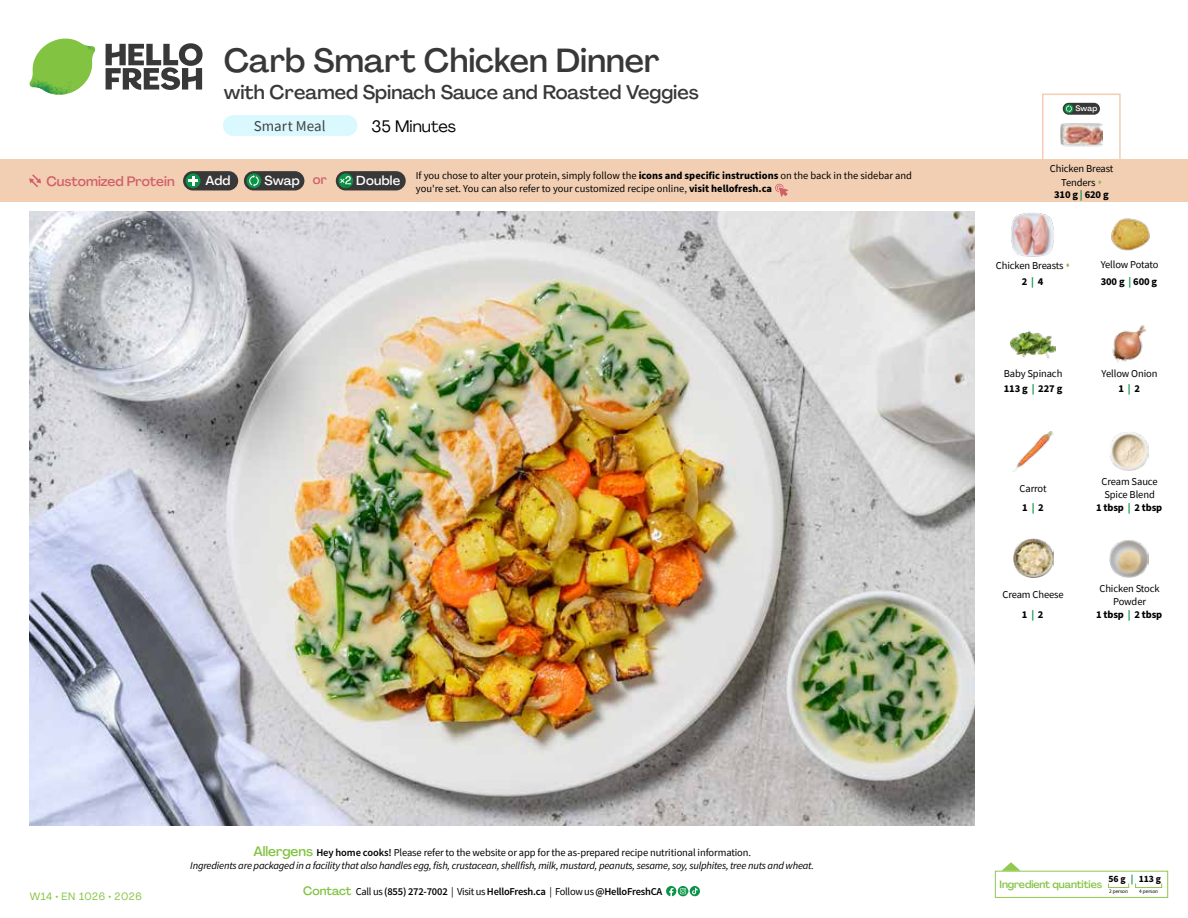
<style>
.page{position:relative;width:1188px;height:918px;background:#fff}
.page>*{position:absolute;margin:0;border:0;box-sizing:border-box;transform-origin:0 0}
.t1{font:500 33px "Agrandir";color:#383839}
.t2{font:500 19.5px "Agrandir";color:#383839}
.t3{font:16.5px "Agrandir";color:#000}
.t4{font:15px "Source Sans Pro";color:#414042}
.t5{font:500 13.5px "Agrandir";color:#d15f6a}
.t6{font:500 12.9px "Agrandir";letter-spacing:.015em;color:#fff}
.t7{font:10.5px/13.2px "Source Sans Pro";letter-spacing:-.01em;color:#000;text-align:center}
.t8{font:italic 10.5px/13.5px "Source Sans Pro";letter-spacing:-.02em;color:#000;text-align:center}
.t9{font:600 10.5px "Source Sans Pro";letter-spacing:-.02em;color:#000}
.t10{font:500 10.5px "Agrandir";letter-spacing:-.01em;color:#82c341}
.t11{font:10.5px "Agrandir";letter-spacing:.05em;color:#82c341}
.t12{font:700 10.5px "Source Sans Pro";color:#000}
.t13{font:700 9.6px "Source Sans Pro";color:#000}
.t14{font:500 7.95px "Agrandir";color:#fff}
.t15{font:5.25px "Source Sans Pro";letter-spacing:-.01em;color:#000}
.s1{color:#d15f6a}
.s2{color:#8cba42}
.s3{color:#0b9446}
.s4{font-weight:700}
.s5{font-weight:700;color:#0b9446}
.s6{font-family:"Agrandir";font-weight:500;font-style:normal;font-size:13.5px;color:#82c341}
.s7{font-weight:600;font-style:normal}
.s8{font-style:normal}
.s9{font-family:"Agrandir";font-weight:500;font-size:12px;color:#82c341}
.s10{font-weight:400}
</style>
<div class="page">
<svg style="left:106px;top:43px;width:97px;height:47px"></svg>
<svg style="left:34px;top:39px;width:59px;height:38px"></svg>
<img style="left:65px;top:39px;width:30px;height:25px">
<img style="left:33px;top:60px;width:56px;height:10px">
<img style="left:29px;top:64px;width:58px;height:31px">
<img style="left:64px;top:70px;width:25px;height:24px">
<img style="left:30px;top:211px;width:945px;height:615px">
<svg style="left:690px;top:886px;width:10px;height:10px"></svg>
<svg style="left:666px;top:886px;width:32px;height:10px"></svg>
<svg style="left:1002px;top:862px;width:19px;height:9px"></svg>
<div style="left:995px;top:871px;width:173px;height:27px;border:1px solid #91c84e"></div>
<div style="left:1108px;top:883px;width:21px;height:5px;border:1px solid #91c84e"></div>
<div style="left:1135px;top:883px;width:27px;height:5px;border:1px solid #91c84e"></div>
<img style="left:1011px;top:331px;width:45px;height:28px">
<img style="left:1112px;top:325px;width:34px;height:38px">
<img style="left:1012px;top:431px;width:42px;height:41px">
<img style="left:1110px;top:432px;width:38px;height:38px">
<img style="left:1014px;top:539px;width:39px;height:39px">
<img style="left:1110px;top:540px;width:38px;height:37px">
<img style="left:1111px;top:218px;width:39px;height:33px">
<img style="left:1011px;top:212px;width:43px;height:45px">
<div style="left:0;top:160px;width:1188px;height:42px;background:#f2cfb3"></div>
<svg style="left:29px;top:174px;width:12px;height:13px"></svg>
<div style="left:336px;top:171px;width:70px;height:19px;background:#383839;border-radius:10px"></div>
<svg style="left:338px;top:173px;width:15px;height:15px"></svg>
<div style="left:341px;top:180px;width:11px;height:11px;background:#000;opacity:.35"></div>
<svg style="left:339px;top:176px;width:12px;height:8px"></svg>
<div style="left:244px;top:171px;width:60px;height:19px;background:#383839;border-radius:10px"></div>
<div style="left:247px;top:173px;width:14px;height:15px;background:#0b9446;border-radius:50%"></div>
<svg style="left:249px;top:175px;width:10px;height:12px"></svg>
<div style="left:183px;top:171px;width:55px;height:19px;background:#383839;border-radius:10px"></div>
<div style="left:186px;top:173px;width:14px;height:15px;background:#0b9446;border-radius:50%"></div>
<svg style="left:188px;top:176px;width:10px;height:10px"></svg>
<svg style="left:775px;top:183px;width:13px;height:14px"></svg>
<div style="left:1042px;top:94px;width:79px;height:69px;border:2px solid #f2cfb3"></div>
<img style="left:1060px;top:112px;width:42px;height:35px">
<div style="left:1063px;top:103px;width:37px;height:12px;background:#383839;border-radius:6px"></div>
<svg style="left:1064px;top:104px;width:9px;height:9px"></svg>
<svg style="left:1066px;top:105px;width:6px;height:7px"></svg>
<div style="left:223px;top:115px;width:134px;height:21px;background:#daf9ff;border-radius:10px"></div>
<h1 class="t1" style="left:224px;top:40px;width:438px">Carb Smart Chicken Dinner</h1>
<h2 class="t2" style="left:224px;top:80px;width:477px">with Creamed Spinach Sauce and Roasted Veggies</h2>
<h3 class="t3" style="left:372px;top:116px;width:86px">35 Minutes</h3>
<h3 class="t4" style="left:254px;top:117px;width:73px">Smart Meal</h3>
<p class="t14" style="left:1075px;top:104px;width:24px">Swap</p>
<p class="t5" style="left:46px;top:173px;width:130px">Customized Protein</p>
<p class="t6" style="left:205px;top:172px;width:27px">Add</p>
<p class="t6" style="left:264px;top:172px;width:64px">Swap <span class="s1">or</span></p>
<p class="t6" style="left:356px;top:172px;width:45px">Double</p>
<p class="t7" style="left:1050px;top:162px;width:65px">Chicken Breast<br>Tenders <span class="s2">▲</span></p>
<p class="t12" style="left:1054px;top:187px;width:56px">310 g <span class="s3">|</span> 620 g</p>
<p class="t7" style="left:416px;top:168px;width:498px;text-align:left">If you chose to alter your protein, simply follow the <span class="s4">icons and specific instructions</span> on the back in the sidebar and you're set. You can also refer to your customized recipe online, <span class="s4">visit hellofresh.ca</span></p>
<p class="t7" style="left:996px;top:257px;width:76px;line-height:16px">Chicken Breasts <span class="s2">▲<br></span><span class="s4">2</span> <span class="s5">|</span> <span class="s4">4</span></p>
<p class="t7" style="left:1101px;top:256px;width:59px;line-height:16.4px;text-align:left">Yellow Potato<br><span class="s4">300 g</span> <span class="s5">|</span> <span class="s4">600 g</span></p>
<p class="t7" style="left:1004px;top:366px;width:60px;line-height:14.9px;text-align:left">Baby Spinach<br><span class="s4">113 g</span> <span class="s5">|</span> <span class="s4">227 g</span></p>
<p class="t7" style="left:1102px;top:366px;width:57px;line-height:14.9px">Yellow Onion<br><span class="s4">1</span> <span class="s5">|</span> <span class="s4">2</span></p>
<p class="t7" style="left:1020px;top:479px;width:29px;line-height:19px;text-align:left">Carrot<br><span class="s4">1</span> <span class="s5">|</span> <span class="s4">2</span></p>
<p class="t7" style="left:1096px;top:474px;width:68px">Cream Sauce<br>Spice Blend<br><span class="s4">1 tbsp</span> <span class="s5">|</span> <span class="s4">2 tbsp</span></p>
<p class="t11" style="left:30px;top:890px;width:114px">W14 • EN 1026 • 2026</p>
<p class="t8" style="left:190px;top:846px;width:625px"><span class="s6">Allergens</span> <span class="s7">Hey home cooks!</span> <span class="s8">Please refer to the website or app for the as-prepared recipe nutritional information.<br></span>Ingredients are packaged in a facility that also handles egg, fish, crustacean, shellfish, milk, mustard, peanuts, sesame, soy, sulphites, tree nuts and wheat.</p>
<p class="t9" style="left:303px;top:885px;width:361px"><span class="s9">Contact</span> <span class="s10">Call us</span> (855) 272-7002 <span class="s10">| Visit us</span> HelloFresh.ca <span class="s10">| Follow us</span> @HelloFreshCA</p>
<p class="t7" style="left:1002px;top:585px;width:63px;line-height:20.1px">Cream Cheese<br><span class="s4">1</span> <span class="s5">|</span> <span class="s4">2</span></p>
<p class="t7" style="left:1096px;top:582px;width:68px">Chicken Stock<br>Powder<br><span class="s4">1 tbsp</span> <span class="s5">|</span> <span class="s4">2 tbsp</span></p>
<p class="t13" style="left:1109px;top:872px;width:54px">56 g <span class="s3">|</span> 113 g</p>
<p class="t15" style="left:1109px;top:888px;width:20px">2 person</p>
<p class="t15" style="left:1139px;top:888px;width:20px">4 person</p>
<p class="t10" style="left:1000px;top:878px;width:104px">Ingredient quantities</p>
</div>
